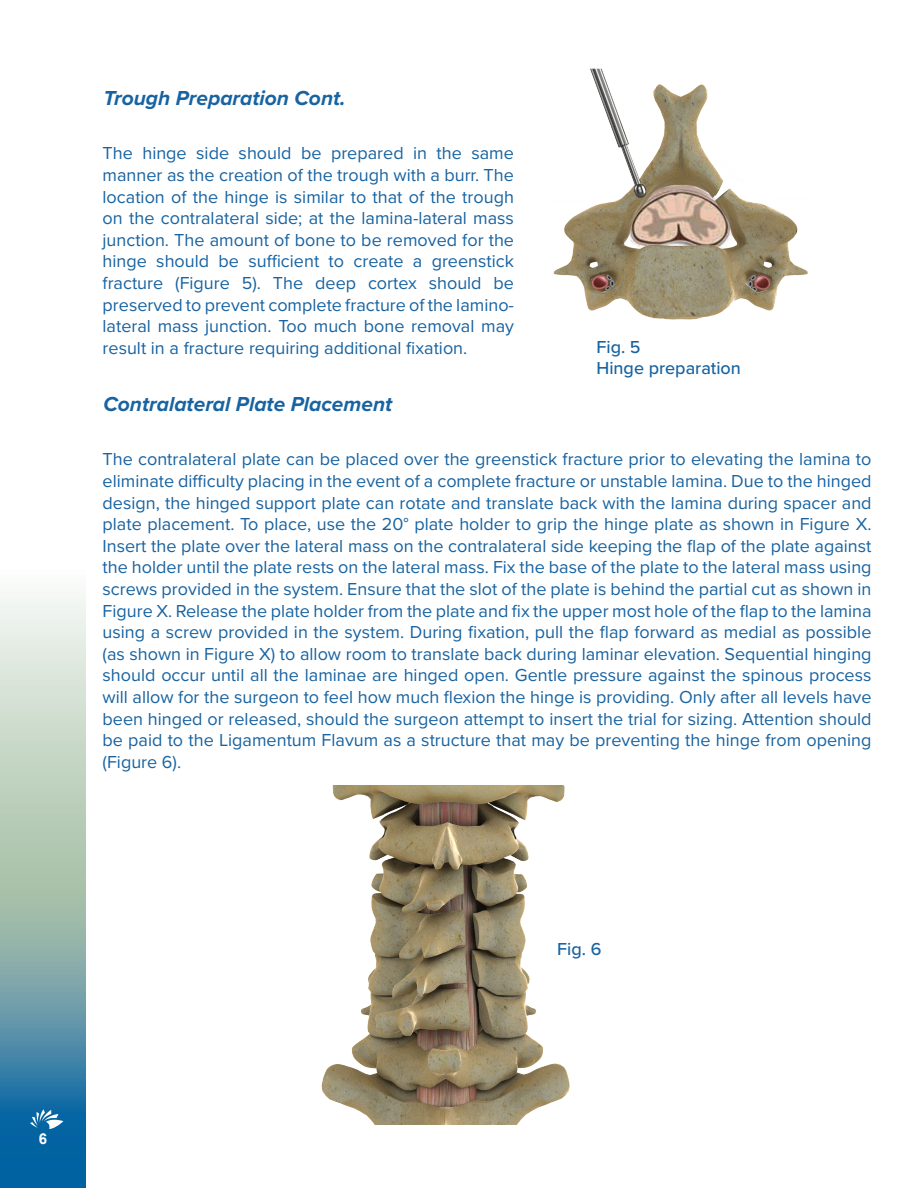
<style>
.page{position:relative;width:918px;height:1188px;background:#fff}
.page>*{position:absolute;margin:0;border:0;box-sizing:border-box;transform-origin:0 0}
.t1{font:italic 700 21px "Proxima Nova";color:#1863a1}
.t2{font:18px/21.6px "Proxima Nova";color:#1863a1;text-align:justify}
.t3{font:500 18px/21.6px "Proxima Nova";color:#1863a1}
.t4{font:700 15px "Arial";color:#fff}
</style>
<div class="page">
<svg style="left:0;top:597px;width:86px;height:591px;background:#8db3b9"></svg>
<img style="left:553px;top:68px;width:255px;height:252px">
<img style="left:321px;top:785px;width:249px;height:340px">
<p class="t1" style="left:103px;top:82px;width:244px">Trough Preparation Cont.</p>
<p class="t2" style="left:103px;top:142px;width:413px">The hinge side should be prepared in the same manner as the creation of the trough with a burr. The location of the hinge is similar to that of the trough on the contralateral side; at the lamina-lateral mass junction. The amount of bone to be removed for the hinge should be sufficient to create a greenstick fracture (Figure 5). The deep cortex should be preserved to prevent complete fracture of the lamino&shy;lateral mass junction. Too much bone removal may result in a fracture requiring additional fixation.</p>
<p class="t1" style="left:103px;top:388px;width:290px">Contralateral Plate Placement</p>
<p class="t3" style="left:596px;top:335px;width:146px">Fig. 5<br>Hinge preparation</p>
<p class="t2" style="left:103px;top:448px;width:771px">The contralateral plate can be placed over the greenstick fracture prior to elevating the lamina to eliminate difficulty placing in the event of a complete fracture or unstable lamina. Due to the hinged design, the hinged support plate can rotate and translate back with the lamina during spacer and plate placement. To place, use the 20° plate holder to grip the hinge plate as shown in Figure X.<br>Insert the plate over the lateral mass on the contralateral side keeping the flap of the plate against the holder until the plate rests on the lateral mass. Fix the base of the plate to the lateral mass using screws provided in the system. Ensure that the slot of the plate is behind the partial cut as shown in Figure X. Release the plate holder from the plate and fix the upper most hole of the flap to the lamina using a screw provided in the system. During fixation, pull the flap forward as medial as possible (as shown in Figure X) to allow room to translate back during laminar elevation. Sequential hinging should occur until all the laminae are hinged open. Gentle pressure against the spinous process will allow for the surgeon to feel how much flexion the hinge is providing. Only after all levels have been hinged or released, should the surgeon attempt to insert the trial for sizing. Attention should be paid to the Ligamentum Flavum as a structure that may be preventing the hinge from opening (Figure 6).</p>
<p class="t3" style="left:557px;top:937px;width:46px">Fig. 6</p>
<p class="t4" style="left:39px;top:1129px;width:10px">6</p>
</div>
